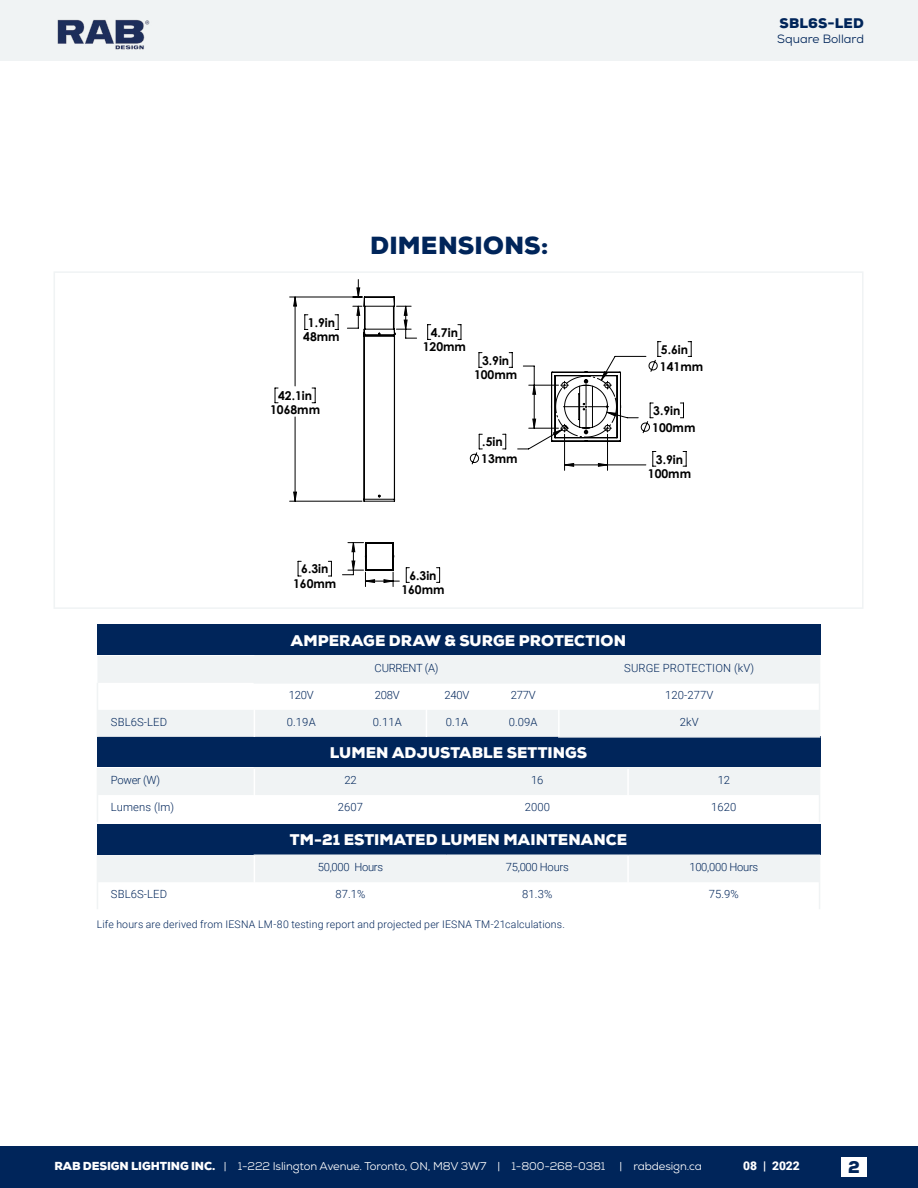
<style>
.page{position:relative;width:918px;height:1188px;background:#fff}
.page>*{position:absolute;margin:0;border:0;box-sizing:border-box;transform-origin:0 0}
.t1{font:900 24px "Nexa";letter-spacing:.01em;color:#00255a}
.t2{font:900 16.5px "Nexa";color:#00255a}
.t3{font:900 15px "Nexa";letter-spacing:.005em;color:#fff}
.t4{font:900 13.5px "Nexa";letter-spacing:.015em;color:#00255a}
.t5{font:700 12.15px/14.2px "Century Gothic";color:#000;text-align:center}
.t6{font:12px "Nexa";color:#00255a}
.t7{font:900 12px "Roboto";color:#fff}
.t8{font:300 11.25px "Roboto";letter-spacing:.01em;color:#00255a}
.t9{font:11.25px "Nexa";letter-spacing:-.01em;color:#fff}
.t10{font:300 11.25px "Roboto";letter-spacing:-.025em;color:#00255a}
.t11{font:300 10.5px "Roboto";letter-spacing:.015em;color:#00255a}
.s1{font-weight:900}
</style>
<div class="page">
<div style="left:0;top:1147px;width:918px;height:41px;background:#00255a"></div>
<div style="left:0;top:0;width:918px;height:60px;background:#f0f3f4"></div>
<img style="left:57px;top:19px;width:93px;height:31px">
<div style="left:841px;top:1158px;width:26px;height:19px;background:#fff"></div>
<svg style="left:294px;top:288px;width:322px;height:294px"></svg>
<svg style="left:363px;top:297px;width:32px;height:205px"></svg>
<svg style="left:551px;top:341px;width:141px;height:101px"></svg>
<svg style="left:365px;top:542px;width:29px;height:29px"></svg>
<div style="left:54px;top:271px;width:810px;height:338px;border:2px solid #f0f3f4"></div>
<div style="left:97px;top:624px;width:723px;height:31px;background:#00255a"></div>
<div style="left:97px;top:736px;width:723px;height:31px;background:#00255a"></div>
<div style="left:97px;top:824px;width:723px;height:30px;background:#00255a"></div>
<svg style="left:98px;top:656px;width:721px;height:81px;fill:#f0f3f4"></svg>
<svg style="left:97px;top:683px;width:1px;height:54px"></svg>
<svg style="left:819px;top:657px;width:1px;height:79px"></svg>
<hr style="left:558px;top:736px;width:262px;height:2px;background:#f0f3f4">
<hr style="left:558px;top:684px;width:2px;height:26px;background:#fff">
<svg style="left:254px;top:684px;width:1px;height:53px"></svg>
<svg style="left:426px;top:684px;width:1px;height:53px"></svg>
<hr style="left:558px;top:710px;width:2px;height:26px;background:#fff">
<hr style="left:254px;top:655px;width:94px;height:2px;background:#f0f3f4">
<hr style="left:348px;top:655px;width:78px;height:2px;background:#f0f3f4">
<hr style="left:426px;top:655px;width:62px;height:2px;background:#f0f3f4">
<hr style="left:488px;top:655px;width:70px;height:2px;background:#f0f3f4">
<hr style="left:254px;top:682px;width:94px;height:2px;background:#f0f3f4">
<hr style="left:348px;top:682px;width:78px;height:2px;background:#f0f3f4">
<hr style="left:426px;top:682px;width:62px;height:2px;background:#f0f3f4">
<hr style="left:488px;top:682px;width:71px;height:2px;background:#f0f3f4">
<hr style="left:558px;top:655px;width:262px;height:2px;background:#f0f3f4">
<hr style="left:558px;top:657px;width:2px;height:25px;background:#f0f3f4">
<hr style="left:559px;top:682px;width:260px;height:2px;background:#f0f3f4">
<svg style="left:97px;top:768px;width:723px;height:54px"></svg>
<hr style="left:627px;top:795px;width:2px;height:27px;background:#fff">
<hr style="left:254px;top:767px;width:193px;height:2px;background:#f0f3f4">
<hr style="left:447px;top:767px;width:181px;height:2px;background:#f0f3f4">
<hr style="left:628px;top:767px;width:192px;height:2px;background:#f0f3f4">
<svg style="left:97px;top:855px;width:723px;height:54px"></svg>
<hr style="left:627px;top:882px;width:2px;height:27px;background:#fff">
<hr style="left:254px;top:854px;width:193px;height:2px;background:#f0f3f4">
<hr style="left:447px;top:854px;width:181px;height:2px;background:#f0f3f4">
<hr style="left:628px;top:854px;width:192px;height:2px;background:#f0f3f4">
<p class="t4" style="left:780px;top:14px;width:86px">SBL6S-LED</p>
<p class="t6" style="left:777px;top:31px;width:88px">Square Bollard</p>
<p class="t5" style="left:303px;top:315px;width:38px">1.9in<br>48mm</p>
<p class="t5" style="left:270px;top:388px;width:51px">42.1in<br>1068mm</p>
<h1 class="t1" style="left:370px;top:229px;width:180px">DIMENSIONS:</h1>
<p class="t5" style="left:423px;top:325px;width:45px">4.7in<br>120mm</p>
<p class="t5" style="left:474px;top:353px;width:45px">3.9in<br>100mm</p>
<p class="t5" style="left:481px;top:433px;width:38px;line-height:16.8px;text-align:left">.5in<br>13mm</p>
<p class="t5" style="left:660px;top:340px;width:45px;line-height:16.8px;text-align:left">5.6in<br>141mm</p>
<p class="t5" style="left:652px;top:402px;width:45px;line-height:16.8px;text-align:left">3.9in<br>100mm</p>
<p class="t5" style="left:648px;top:451px;width:45px">3.9in<br>100mm</p>
<p class="t5" style="left:293px;top:561px;width:45px">6.3in<br>160mm</p>
<p class="t5" style="left:401px;top:568px;width:45px">6.3in<br>160mm</p>
<h3 class="t3" style="left:291px;top:631px;width:337px">AMPERAGE DRAW &amp; SURGE PROTECTION</h3>
<p class="t10" style="left:375px;top:660px;width:65px">CURRENT (A)</p>
<p class="t8" style="left:624px;top:660px;width:131px">SURGE PROTECTION (kV)</p>
<p class="t8" style="left:289px;top:687px;width:26px">120V</p>
<p class="t8" style="left:375px;top:687px;width:26px">208V</p>
<p class="t8" style="left:445px;top:687px;width:26px">240V</p>
<p class="t8" style="left:511px;top:687px;width:26px">277V</p>
<p class="t8" style="left:665px;top:687px;width:50px">120-277V</p>
<p class="t8" style="left:111px;top:714px;width:58px">SBL6S-LED</p>
<p class="t8" style="left:287px;top:714px;width:30px">0.19A</p>
<p class="t8" style="left:373px;top:714px;width:30px">0.11A</p>
<p class="t8" style="left:446px;top:714px;width:24px">0.1A</p>
<p class="t8" style="left:509px;top:714px;width:30px">0.09A</p>
<p class="t8" style="left:680px;top:714px;width:20px">2kV</p>
<h3 class="t3" style="left:330px;top:743px;width:259px">LUMEN ADJUSTABLE SETTINGS</h3>
<p class="t8" style="left:111px;top:772px;width:51px">Power (W)</p>
<p class="t8" style="left:344px;top:772px;width:14px">22</p>
<p class="t8" style="left:531px;top:772px;width:14px">16</p>
<p class="t8" style="left:718px;top:772px;width:14px">12</p>
<p class="t8" style="left:111px;top:799px;width:65px">Lumens (lm)</p>
<p class="t8" style="left:338px;top:799px;width:27px">2607</p>
<p class="t8" style="left:525px;top:799px;width:27px">2000</p>
<p class="t8" style="left:711px;top:799px;width:27px">1620</p>
<h3 class="t3" style="left:290px;top:830px;width:339px">TM-21 ESTIMATED LUMEN MAINTENANCE</h3>
<p class="t10" style="left:318px;top:859px;width:67px">50,000 Hours</p>
<p class="t10" style="left:506px;top:859px;width:64px">75,000 Hours</p>
<p class="t10" style="left:689px;top:859px;width:70px">100,000 Hours</p>
<p class="t8" style="left:111px;top:886px;width:58px">SBL6S-LED</p>
<p class="t8" style="left:335px;top:886px;width:32px">87.1%</p>
<p class="t8" style="left:522px;top:886px;width:32px">81.3%</p>
<p class="t8" style="left:709px;top:886px;width:32px">75.9%</p>
<p class="t11" style="left:97px;top:917px;width:470px">Life hours are derived from IESNA LM-80 testing report and projected per IESNA TM-21calculations.</p>
<p class="t9" style="left:54px;top:1159px;width:649px"><span class="s1">RAB DESIGN LIGHTING INC.</span> | 1-222 Islington Avenue. Toronto, ON, M8V 3W7 | 1-800-268-0381 | rabdesign.ca</p>
<p class="t7" style="left:743px;top:1158px;width:58px">08 | 2022</p>
<h2 class="t2" style="left:848px;top:1156px;width:13px">2</h2>
</div>
